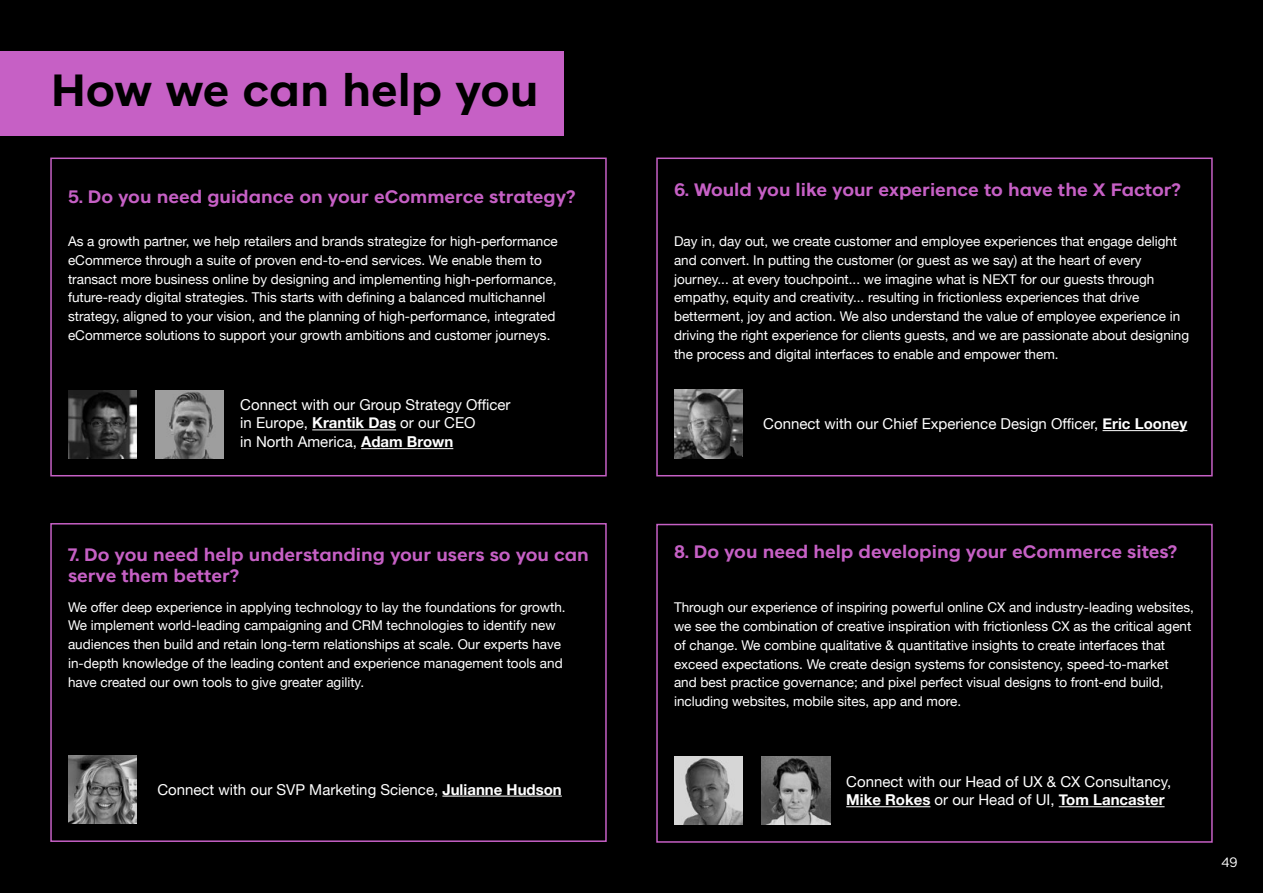
<style>
.page{position:relative;width:1263px;height:893px;background:#000}
.page>*{position:absolute;margin:0;border:0;box-sizing:border-box;transform-origin:0 0}
.t1{font:700 45px "Snowflake Sans";color:#000}
.t2{font:700 18px/20.2px "Snowflake Sans";color:#c660c5}
.t3{font:15px/18.8px "Helvetica Neue";color:#fff}
.t4{font:13.5px/18.8px "Helvetica Neue";color:#fff}
.t5{font:13.5px "Snowflake Sans";color:#fff}
.s1{font-weight:700}
</style>
<div class="page">
<div style="left:0;top:51px;width:563px;height:84px;background:#c660c5"></div>
<div style="left:656px;top:524px;width:557px;height:319px;border:2px solid #c660c5"></div>
<hr style="left:846px;top:806px;width:84px;height:1px;background:#fff">
<hr style="left:1059px;top:806px;width:105px;height:1px;background:#fff">
<img style="left:675px;top:756px;width:68px;height:68px">
<img style="left:762px;top:756px;width:68px;height:68px">
<div style="left:656px;top:158px;width:557px;height:318px;border:2px solid #c660c5"></div>
<hr style="left:1102px;top:430px;width:85px;height:1px;background:#fff">
<img style="left:675px;top:390px;width:68px;height:68px">
<div style="left:50px;top:523px;width:557px;height:319px;border:2px solid #c660c5"></div>
<hr style="left:442px;top:796px;width:120px;height:1px;background:#fff">
<img style="left:69px;top:755px;width:68px;height:69px">
<div style="left:50px;top:158px;width:557px;height:318px;border:2px solid #c660c5"></div>
<hr style="left:312px;top:429px;width:84px;height:1px;background:#fff">
<hr style="left:361px;top:448px;width:92px;height:1px;background:#fff">
<img style="left:69px;top:390px;width:68px;height:68px">
<img style="left:156px;top:390px;width:68px;height:68px">
<h1 class="t1" style="left:51px;top:63px;width:489px">How we can help you</h1>
<h2 class="t2" style="left:68px;top:186px;width:509px">5. Do you need guidance on your eCommerce strategy?</h2>
<p class="t4" style="left:68px;top:233px;width:491px">As a growth partner, we help retailers and brands strategize for high-performance eCommerce through a suite of proven end-to-end services. We enable them to transact more business online by designing and implementing high-performance, future-ready digital strategies. This starts with defining a balanced multichannel strategy, aligned to your vision, and the planning of high-performance, integrated eCommerce solutions to support your growth ambitions and customer journeys.</p>
<p class="t3" style="left:240px;top:396px;width:272px">Connect with our Group Strategy Officer in Europe, <span class="s1">Krantik Das</span> or our CEO<br>in North America, <span class="s1">Adam Brown</span></p>
<h2 class="t2" style="left:68px;top:545px;width:522px">7. Do you need help understanding your users so you can serve them better?</h2>
<p class="t4" style="left:68px;top:598px;width:499px">We offer deep experience in applying technology to lay the foundations for growth.<br>We implement world-leading campaigning and CRM technologies to identify new audiences then build and retain long-term relationships at scale. Our experts have in-depth knowledge of the leading content and experience management tools and have created our own tools to give greater agility.</p>
<p class="t3" style="left:157px;top:781px;width:406px">Connect with our SVP Marketing Science, <span class="s1">Julianne Hudson</span></p>
<h2 class="t2" style="left:674px;top:179px;width:508px">6. Would you like your experience to have the X Factor?</h2>
<p class="t4" style="left:674px;top:233px;width:517px">Day in, day out, we create customer and employee experiences that engage delight and convert. In putting the customer (or guest as we say) at the heart of every journey... at every touchpoint... we imagine what is NEXT for our guests through empathy, equity and creativity... resulting in frictionless experiences that drive betterment, joy and action. We also understand the value of employee experience in driving the right experience for clients guests, and we are passionate about designing the process and digital interfaces to enable and empower them.</p>
<p class="t3" style="left:763px;top:415px;width:425px">Connect with our Chief Experience Design Officer, <span class="s1">Eric Looney</span></p>
<h2 class="t2" style="left:674px;top:542px;width:505px">8. Do you need help developing your eCommerce sites?</h2>
<p class="t4" style="left:674px;top:599px;width:521px">Through our experience of inspiring powerful online CX and industry-leading websites, we see the combination of creative inspiration with frictionless CX as the critical agent of change. We combine qualitative &amp; quantitative insights to create interfaces that exceed expectations. We create design systems for consistency, speed-to-market and best practice governance; and pixel perfect visual designs to front-end build, including websites, mobile sites, app and more.</p>
<p class="t3" style="left:846px;top:773px;width:327px">Connect with our Head of UX &amp; CX Consultancy,<br><span class="s1">Mike Rokes</span> or our Head of UI, <span class="s1">Tom Lancaster</span></p>
<p class="t5" style="left:1221px;top:855px;width:18px">49</p>
</div>
